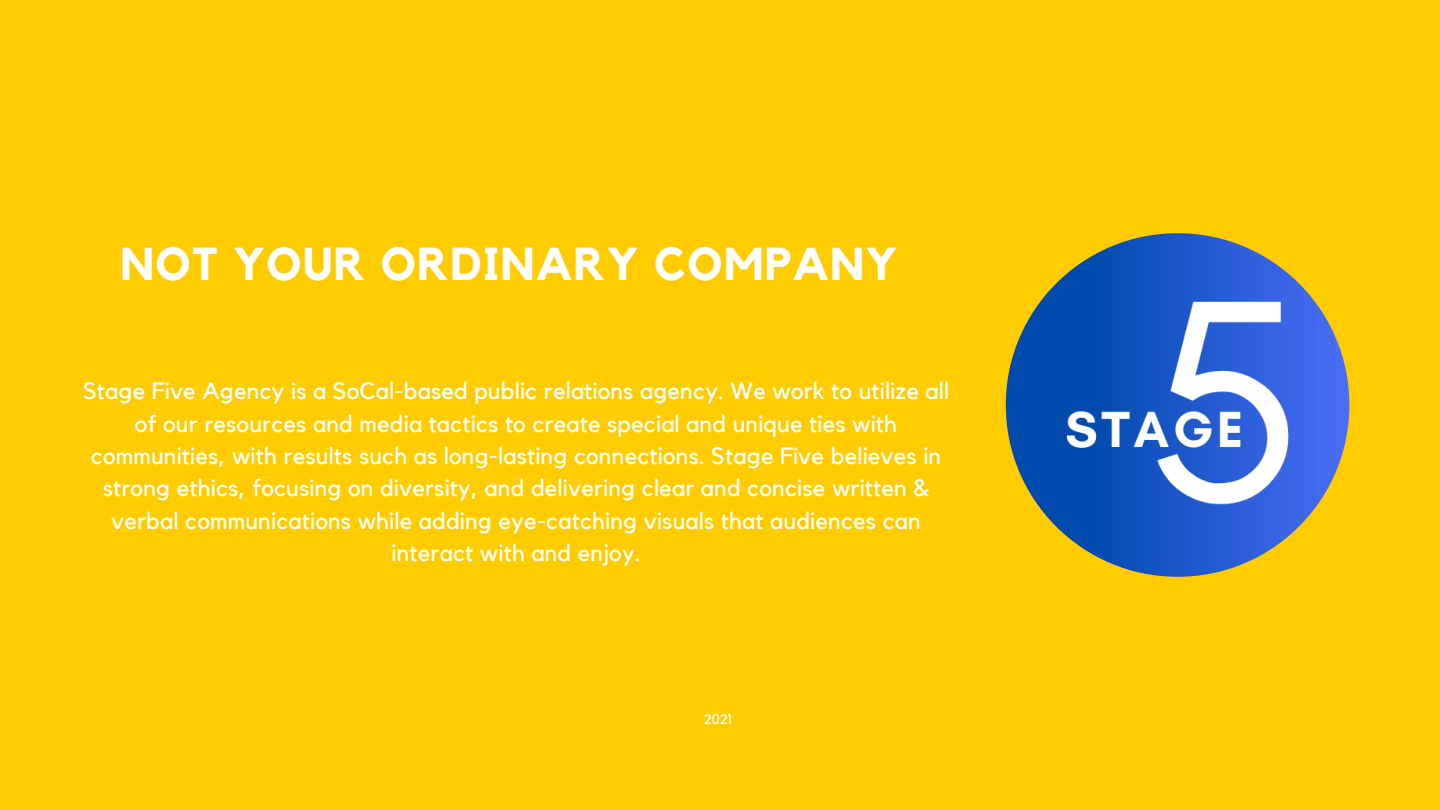
<style>
.page{position:relative;width:1440px;height:810px;background:#fc0}
.page>*{position:absolute;margin:0;border:0;box-sizing:border-box;transform-origin:0 0}
.t1{font:700 46px "Kollektif";letter-spacing:.03em;color:#fff}
.t2{font:23.6px/32.4px "Kollektif";letter-spacing:.01em;color:#fff;text-align:center}
.t3{font:14px "Kollektif";color:#fff}
</style>
<div class="page">
<img style="left:1006px;top:233px;width:343px;height:344px;border-radius:50%">
<p class="t1" style="left:121px;top:242px;width:778px">NOT YOUR ORDINARY COMPANY</p>
<p class="t2" style="left:83px;top:376px;width:868px">Stage Five Agency is a SoCal-based public relations agency. We work to utilize all of our resources and media tactics to create special and unique ties with communities, with results such as long-lasting connections. Stage Five believes in strong ethics, focusing on diversity, and delivering clear and concise written &amp; verbal communications while adding eye-catching visuals that audiences can interact with and enjoy.</p>
<p class="t3" style="left:704px;top:713px;width:30px">2021</p>
</div>
